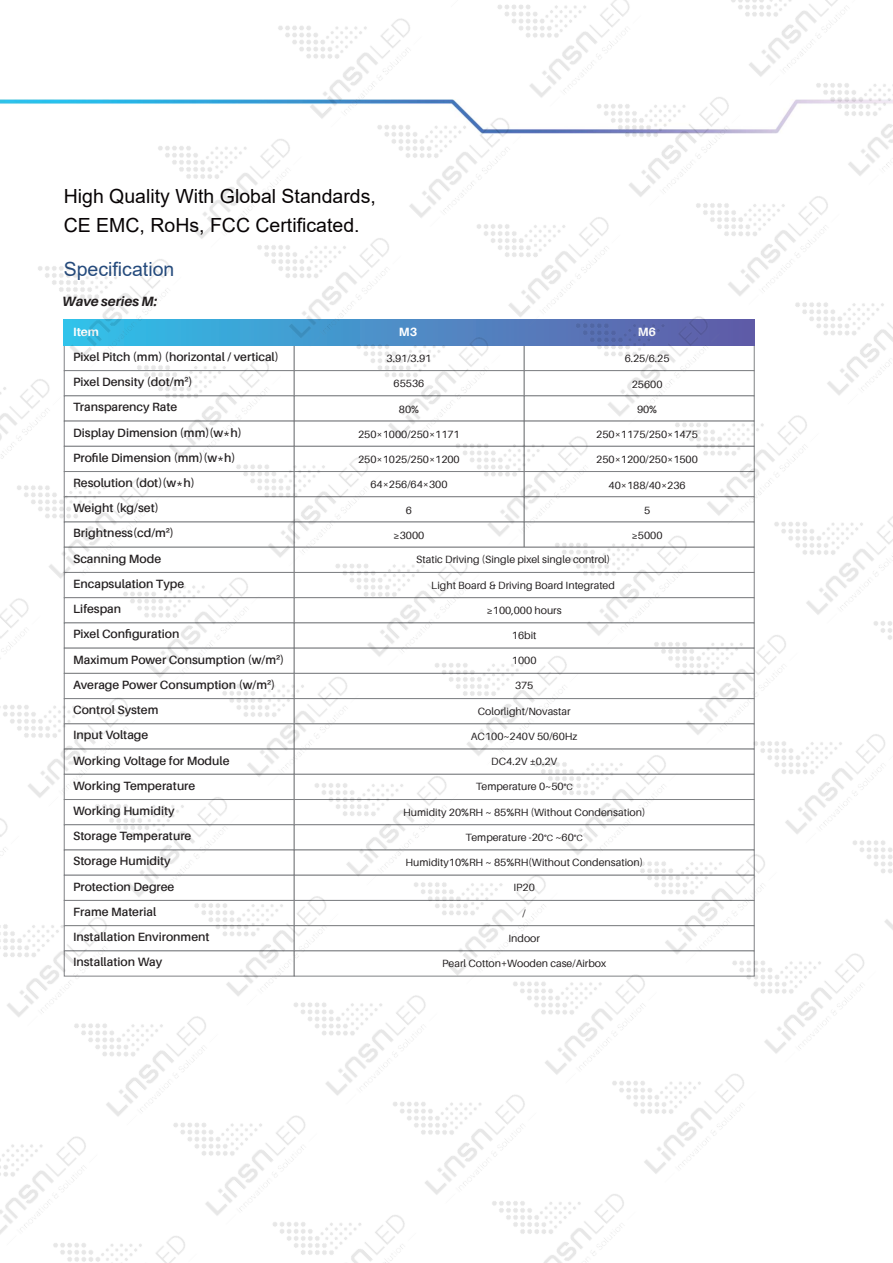
<style>
.page{position:relative;width:893px;height:1263px;background:#fff}
.page>*{position:absolute;margin:0;border:0;box-sizing:border-box;transform-origin:0 0}
.t1{font:19.5px/29.7px "Arial";color:#070304}
.t2{font:19.5px "Arial";color:#254b7d}
.t3{font:italic 700 13.5px "Aileron";color:#231f20}
.t4{font:600 12px/25.2px "Aileron";color:#231f20}
.t5{font:700 12px "Aileron";color:#fff}
.t6{font:10.5px "Aileron";color:#231f20}
.s1{font-family:"Arial";font-weight:400}
.s2{font-size:9px}
</style>
<div class="page">
<img style="left:0;top:100px;width:789px;height:33px">
<div style="left:524px;top:345px;width:231px;height:26px;background:#fff;border:1px solid #808285"></div>
<div style="left:294px;top:370px;width:231px;height:26px;background:#fff;border:1px solid #808285"></div>
<div style="left:64px;top:395px;width:231px;height:26px;background:#fff;border:1px solid #808285"></div>
<div style="left:524px;top:446px;width:231px;height:26px;background:#fff;border:1px solid #808285"></div>
<div style="left:294px;top:471px;width:231px;height:26px;background:#fff;border:1px solid #808285"></div>
<div style="left:64px;top:496px;width:231px;height:26px;background:#fff;border:1px solid #808285"></div>
<div style="left:294px;top:547px;width:461px;height:26px;background:#fff;border:1px solid #808285"></div>
<div style="left:64px;top:572px;width:231px;height:26px;background:#fff;border:1px solid #808285"></div>
<div style="left:294px;top:572px;width:461px;height:26px;background:#fff;border:1px solid #808285"></div>
<div style="left:64px;top:597px;width:231px;height:26px;background:#fff;border:1px solid #808285"></div>
<div style="left:64px;top:622px;width:231px;height:26px;background:#fff;border:1px solid #808285"></div>
<div style="left:294px;top:673px;width:461px;height:26px;background:#fff;border:1px solid #808285"></div>
<div style="left:64px;top:698px;width:231px;height:26px;background:#fff;border:1px solid #808285"></div>
<div style="left:294px;top:698px;width:461px;height:26px;background:#fff;border:1px solid #808285"></div>
<div style="left:64px;top:723px;width:231px;height:26px;background:#fff;border:1px solid #808285"></div>
<div style="left:294px;top:749px;width:461px;height:26px;background:#fff;border:1px solid #808285"></div>
<div style="left:294px;top:774px;width:461px;height:26px;background:#fff;border:1px solid #808285"></div>
<div style="left:64px;top:799px;width:231px;height:26px;background:#fff;border:1px solid #808285"></div>
<div style="left:294px;top:799px;width:461px;height:26px;background:#fff;border:1px solid #808285"></div>
<div style="left:64px;top:824px;width:231px;height:26px;background:#fff;border:1px solid #808285"></div>
<div style="left:294px;top:875px;width:461px;height:26px;background:#fff;border:1px solid #808285"></div>
<div style="left:294px;top:900px;width:461px;height:26px;background:#fff;border:1px solid #808285"></div>
<div style="left:64px;top:925px;width:231px;height:26px;background:#fff;border:1px solid #808285"></div>
<div style="left:294px;top:925px;width:461px;height:26px;background:#fff;border:1px solid #808285"></div>
<div style="left:64px;top:950px;width:231px;height:26px;background:#fff;border:1px solid #808285"></div>
<svg style="left:506px;top:320px;width:249px;height:26px"></svg>
<img style="left:705px;top:953px;width:159px;height:101px">
<img style="left:60px;top:1236px;width:125px;height:27px">
<img style="left:0;top:1136px;width:104px;height:114px">
<img style="left:0;top:1136px;width:5px;height:15px">
<img style="left:280px;top:1215px;width:125px;height:48px">
<img style="left:180px;top:1115px;width:143px;height:114px">
<img style="left:81px;top:974px;width:143px;height:156px">
<img style="left:0;top:854px;width:125px;height:177px">
<img style="left:0;top:818px;width:26px;height:114px">
<img style="left:499px;top:1194px;width:125px;height:69px">
<img style="left:400px;top:1095px;width:143px;height:113px">
<img style="left:301px;top:949px;width:143px;height:160px">
<img style="left:167px;top:848px;width:177px;height:162px">
<img style="left:68px;top:747px;width:177px;height:164px">
<img style="left:3px;top:634px;width:143px;height:178px">
<img style="left:0;top:598px;width:47px;height:114px">
<img style="left:619px;top:1010px;width:143px;height:164px">
<img style="left:520px;top:924px;width:143px;height:164px">
<img style="left:386px;top:823px;width:178px;height:166px">
<img style="left:287px;top:722px;width:178px;height:168px">
<img style="left:188px;top:613px;width:177px;height:178px">
<img style="left:89px;top:520px;width:177px;height:171px">
<img style="left:24px;top:419px;width:143px;height:173px">
<img style="left:0;top:373px;width:68px;height:120px">
<img style="left:606px;top:798px;width:177px;height:170px">
<img style="left:507px;top:697px;width:177px;height:172px">
<img style="left:407px;top:596px;width:178px;height:174px">
<img style="left:308px;top:495px;width:177px;height:175px">
<img style="left:209px;top:394px;width:177px;height:177px">
<img style="left:110px;top:319px;width:177px;height:153px">
<img style="left:38px;top:259px;width:150px;height:114px">
<img style="left:860px;top:848px;width:33px;height:82px">
<img style="left:726px;top:734px;width:164px;height:114px">
<img style="left:627px;top:571px;width:177px;height:178px">
<img style="left:528px;top:496px;width:177px;height:153px">
<img style="left:428px;top:373px;width:178px;height:177px">
<img style="left:329px;top:319px;width:177px;height:132px">
<img style="left:230px;top:238px;width:177px;height:114px">
<img style="left:131px;top:99px;width:177px;height:154px">
<img style="left:747px;top:516px;width:146px;height:113px">
<img style="left:648px;top:352px;width:177px;height:177px">
<img style="left:549px;top:316px;width:177px;height:114px">
<img style="left:449px;top:217px;width:178px;height:114px">
<img style="left:350px;top:99px;width:177px;height:133px">
<img style="left:251px;top:18px;width:177px;height:114px">
<img style="left:768px;top:303px;width:125px;height:106px">
<img style="left:703px;top:133px;width:143px;height:177px">
<img style="left:569px;top:97px;width:178px;height:114px">
<img style="left:470px;top:0;width:178px;height:112px">
<img style="left:470px;top:0;width:78px;height:12px">
<img style="left:789px;top:84px;width:104px;height:106px">
<img style="left:731px;top:0;width:136px;height:91px">
<h1 class="t1" style="left:64px;top:181px;width:314px">High Quality With Global Standards,<br>CE EMC, RoHs, FCC Certificated.</h1>
<h1 class="t2" style="left:64px;top:256px;width:112px">Specification</h1>
<p class="t3" style="left:62px;top:293px;width:96px">Wave series M:</p>
<p class="t5" style="left:73px;top:325px;width:27px">Item</p>
<p class="t4" style="left:73px;top:344px;width:213px">Pixel Pitch (mm) (horizontal / vertical)<br>Pixel Density (dot/m<span class="s1">²</span>)<br>Transparency Rate<br>Display Dimension (mm)(w*h)<br>Profile Dimension (mm)(w*h)<br>Resolution (dot)(w*h)<br>Weight (kg/set)<br>Brightness(cd/m<span class="s1">²</span>)<br>Scanning Mode<br>Encapsulation Type<br>Lifespan<br>Pixel Configuration<br>Maximum Power Consumption (w/m<span class="s1">²</span>)<br>Average Power Consumption (w/m<span class="s1">²</span>)<br>Control System<br>Input Voltage<br>Working Voltage for Module<br>Working Temperature<br>Working Humidity<br>Storage Temperature<br>Storage Humidity<br>Protection Degree<br>Frame Material<br>Installation Environment<br>Installation Way</p>
<p class="t5" style="left:399px;top:325px;width:20px">M3</p>
<p class="t5" style="left:638px;top:325px;width:20px">M6</p>
<p class="t6" style="left:386px;top:353px;width:46px">3.91/3.91</p>
<p class="t6" style="left:394px;top:378px;width:32px">65536</p>
<p class="t6" style="left:399px;top:403px;width:22px">80%</p>
<p class="t6" style="left:358px;top:428px;width:103px">250×1000/250×1171</p>
<p class="t6" style="left:358px;top:454px;width:103px">250×1025/250×1200</p>
<p class="t6" style="left:370px;top:479px;width:79px">64×256/64×300</p>
<p class="t6" style="left:406px;top:504px;width:8px">6</p>
<p class="t6" style="left:394px;top:529px;width:32px">≥3000</p>
<p class="t6" style="left:625px;top:353px;width:46px">6.25/6.25</p>
<p class="t6" style="left:632px;top:378px;width:32px">25600</p>
<p class="t6" style="left:637px;top:403px;width:22px">90%</p>
<p class="t6" style="left:596px;top:429px;width:103px">250×1175/250×1475</p>
<p class="t6" style="left:596px;top:454px;width:103px">250×1200/250×1500</p>
<p class="t6" style="left:608px;top:479px;width:79px">40×188/40×236</p>
<p class="t6" style="left:644px;top:504px;width:8px">5</p>
<p class="t6" style="left:632px;top:530px;width:32px">≥5000</p>
<p class="t6" style="left:416px;top:554px;width:195px">Static Driving (Single pixel single control)</p>
<p class="t6" style="left:431px;top:579px;width:185px">Light Board &amp; Driving Board Integrated</p>
<p class="t6" style="left:487px;top:604px;width:76px">≥100,000 hours</p>
<p class="t6" style="left:512px;top:630px;width:26px">16bit</p>
<p class="t6" style="left:512px;top:655px;width:26px">1000</p>
<p class="t6" style="left:515px;top:680px;width:20px">375</p>
<p class="t6" style="left:478px;top:705px;width:94px">Colorlight/Novastar</p>
<p class="t6" style="left:471px;top:730px;width:108px">AC100~240V 50/60Hz</p>
<p class="t6" style="left:491px;top:756px;width:67px">DC4.2V ±0.2V</p>
<p class="t6" style="left:476px;top:781px;width:98px">Temperature 0~50<span class="s2">°C</span></p>
<p class="t6" style="left:403px;top:806px;width:244px">Humidity 20%RH ~ 85%RH (Without Condensation)</p>
<p class="t6" style="left:466px;top:831px;width:119px">Temperature -20<span class="s2">°C</span> ~60<span class="s2">°C</span></p>
<p class="t6" style="left:405px;top:857px;width:239px">Humidity10%RH ~ 85%RH(Without Condensation)</p>
<p class="t6" style="left:513px;top:882px;width:23px">IP20</p>
<p class="t6" style="left:523px;top:907px;width:5px">/</p>
<p class="t6" style="left:508px;top:932px;width:33px">Indoor</p>
<p class="t6" style="left:442px;top:957px;width:166px">Pearl Cotton+Wooden case/Airbox</p>
</div>
